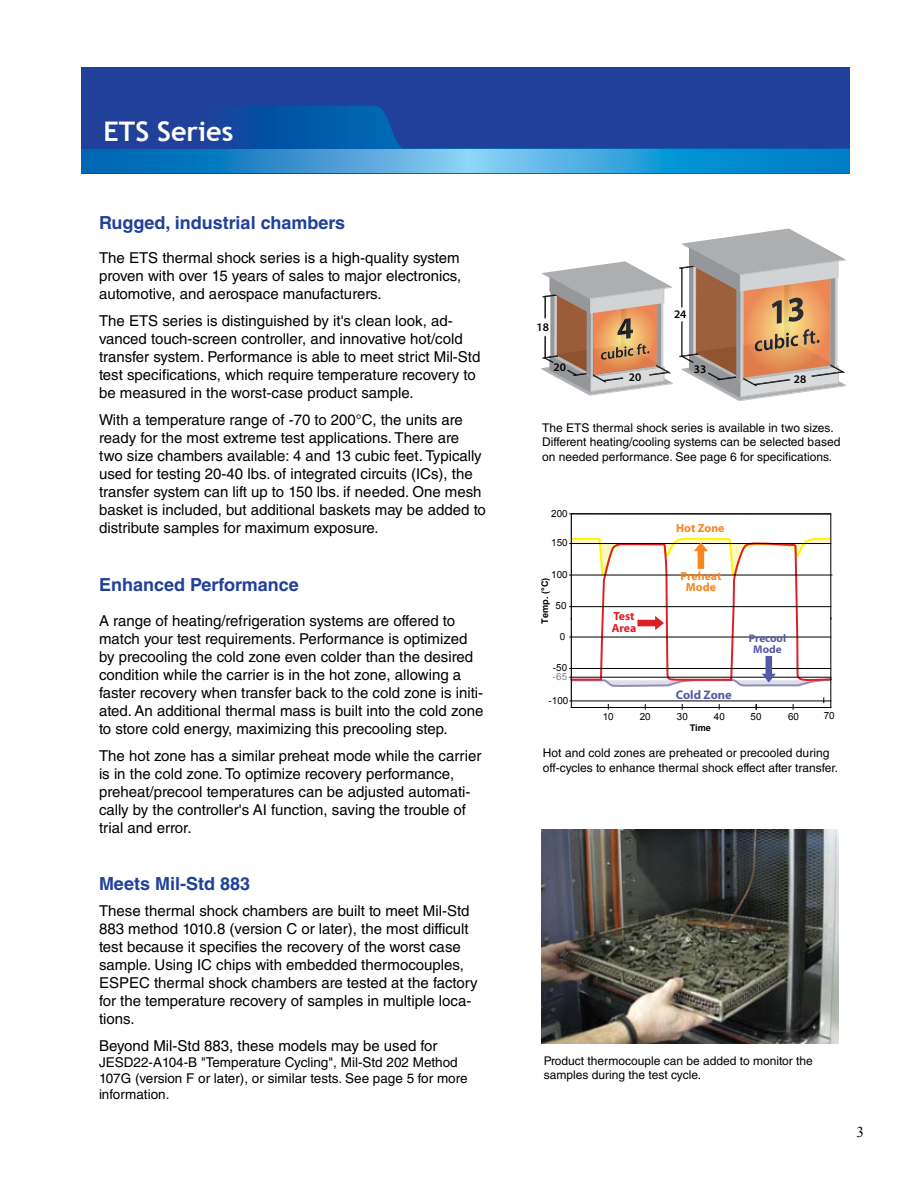
<style>
.page{position:relative;width:918px;height:1188px;background:#fff}
.page>*{position:absolute;margin:0;border:0;box-sizing:border-box;transform-origin:0 0}
.t1{font:700 27px "Trebuchet MS";color:#fff}
.t2{font:700 18px "Helvetica LT Std";color:#21409a}
.t3{font:15px/18px "Helvetica LT Std";color:#000}
.t4{font:15px "Times New Roman";color:#000}
.t5{font:13.5px/16.2px "Helvetica LT Std";color:#000}
.t6{font:700 12.45px "Myriad Pro";color:#555aa8}
.t7{font:12px/14.4px "Helvetica LT Std";color:#000}
.t8{font:700 11.85px/11.1px "Myriad Pro";color:#f6861f;text-align:center}
.t9{font:700 11.85px/11.1px "Myriad Pro";letter-spacing:-.005em;color:#dd1f26}
.t10{font:600 11.55px "Myriad Pro";color:#000}
.t11{font:700 11.1px/11.1px "Myriad Pro";color:#555aa8;text-align:center}
.t12{font:9.9px/8.7px "Arial";color:#010101}
.t13{font:9.9px "Arial";color:#000}
.t14{font:700 9.15px "Arial";color:#010101}
.t15{font:700 9.15px "Arial";color:#000}
</style>
<div class="page">
<div style="left:81px;top:68px;width:769px;height:106px;background:#21409a"></div>
<svg style="left:81px;top:106px;width:769px;height:68px"></svg>
<svg style="left:81px;top:150px;width:769px;height:1px"></svg>
<svg style="left:81px;top:153px;width:769px;height:1px"></svg>
<svg style="left:81px;top:156px;width:769px;height:1px"></svg>
<svg style="left:81px;top:159px;width:769px;height:1px"></svg>
<svg style="left:81px;top:162px;width:769px;height:1px"></svg>
<svg style="left:81px;top:165px;width:769px;height:1px"></svg>
<svg style="left:81px;top:168px;width:769px;height:1px"></svg>
<svg style="left:81px;top:171px;width:769px;height:1px"></svg>
<svg style="left:569px;top:513px;width:263px;height:143px"></svg>
<hr style="left:571px;top:701px;width:260px;height:1px;background:#010101">
<hr style="left:571px;top:606px;width:260px;height:1px;background:#010101">
<hr style="left:571px;top:514px;width:260px;height:1px;background:#000">
<hr style="left:831px;top:514px;width:1px;height:193px;background:#000">
<hr style="left:571px;top:707px;width:260px;height:1px;background:#000">
<hr style="left:571px;top:514px;width:1px;height:193px;background:#000">
<hr style="left:571px;top:637px;width:260px;height:1px;background:#010101">
<svg style="left:569px;top:656px;width:263px;height:31px"></svg>
<svg style="left:569px;top:530px;width:264px;height:50px"></svg>
<svg style="left:637px;top:616px;width:27px;height:14px"></svg>
<img style="left:542px;top:829px;width:296px;height:214px">
<svg style="left:541px;top:261px;width:132px;height:135px"></svg>
<svg style="left:679px;top:229px;width:167px;height:172px"></svg>
<h1 class="t1" style="left:104px;top:114px;width:131px">ETS Series</h1>
<p class="t2" style="left:99px;top:212px;width:248px">Rugged, industrial chambers</p>
<p class="t3" style="left:99px;top:249px;width:364px;text-align:justify">The ETS thermal shock series is a high-quality system proven with over 15 years of sales to major electronics, automotive, and aerospace manufacturers.</p>
<p class="t3" style="left:99px;top:312px;width:383px">The ETS series is distinguished by it's clean look, ad&shy;vanced touch-screen controller, and innovative hot/cold transfer system. Performance is able to meet strict Mil-Std test specifications, which require temperature recovery to be measured in the worst-case product sample.</p>
<p class="t3" style="left:99px;top:411px;width:388px">With a temperature range of -70 to 200°C, the units are ready for the most extreme test applications. There are two size chambers available: 4 and 13 cubic feet. Typically used for testing 20-40 lbs. of integrated circuits (ICs), the transfer system can lift up to 150 lbs. if needed. One mesh basket is included, but additional baskets may be added to distribute samples for maximum exposure.</p>
<p class="t2" style="left:99px;top:574px;width:201px">Enhanced Performance</p>
<p class="t3" style="left:99px;top:611px;width:386px">A range of heating/refrigeration systems are offered to match your test requirements. Performance is optimized by precooling the cold zone even colder than the desired condition while the carrier is in the hot zone, allowing a faster recovery when transfer back to the cold zone is initi&shy;ated. An additional thermal mass is built into the cold zone to store cold energy, maximizing this precooling step.</p>
<p class="t3" style="left:99px;top:746px;width:384px">The hot zone has a similar preheat mode while the carrier is in the cold zone. To optimize recovery performance, preheat/precool temperatures can be adjusted automati&shy;cally by the controller's AI function, saving the trouble of trial and error.</p>
<p class="t2" style="left:99px;top:873px;width:153px">Meets Mil-Std 883</p>
<p class="t3" style="left:99px;top:901px;width:380px">These thermal shock chambers are built to meet Mil-Std 883 method 1010.8 (version C or later), the most difficult test because it specifies the recovery of the worst case sample. Using IC chips with embedded thermocouples, ESPEC thermal shock chambers are tested at the factory for the temperature recovery of samples in multiple loca&shy;tions.</p>
<p class="t3" style="left:99px;top:1036px;width:340px">Beyond Mil-Std 883, these models may be used for</p>
<p class="t5" style="left:99px;top:1054px;width:370px">JESD22-A104-B "Temperature Cycling", Mil-Std 202 Method<br>107G (version F or later), or similar tests. See page 5 for more information.</p>
<p class="t10" style="left:536px;top:320px;width:14px">18</p>
<p class="t10" style="left:554px;top:360px;width:14px">20</p>
<p class="t10" style="left:629px;top:370px;width:14px">20</p>
<p class="t10" style="left:674px;top:306px;width:14px">24</p>
<p class="t10" style="left:694px;top:361px;width:14px">33</p>
<p class="t10" style="left:794px;top:372px;width:14px">28</p>
<p class="t7" style="left:542px;top:421px;width:300px">The ETS thermal shock series is available in two sizes.<br>Different heating/cooling systems can be selected based on needed performance. See page 6 for specifications.</p>
<p class="t12" style="left:551px;top:509px;width:18px">200</p>
<p class="t12" style="left:551px;top:539px;width:18px">150</p>
<p class="t12" style="left:551px;top:570px;width:18px">100</p>
<p class="t14" style="left:539px;top:624px;width:47px;rotate:-90deg">Temp. (°C)</p>
<p class="t12" style="left:556px;top:602px;width:12px">50</p>
<p class="t12" style="left:560px;top:632px;width:7px">0</p>
<p class="t12" style="left:553px;top:664px;width:16px">-50 -65</p>
<p class="t12" style="left:549px;top:696px;width:21px">-100</p>
<p class="t8" style="left:676px;top:522px;width:50px">Hot Zone</p>
<p class="t9" style="left:612px;top:610px;width:26px">Test<br>Area</p>
<p class="t8" style="left:680px;top:570px;width:42px">Preheat<br>Mode</p>
<p class="t6" style="left:676px;top:687px;width:57px">Cold Zone</p>
<p class="t11" style="left:749px;top:633px;width:39px">Precool<br>Mode</p>
<p class="t13" style="left:603px;top:710px;width:12px">10</p>
<p class="t13" style="left:640px;top:710px;width:12px">20</p>
<p class="t13" style="left:677px;top:710px;width:12px">30</p>
<p class="t13" style="left:714px;top:710px;width:12px">40</p>
<p class="t13" style="left:751px;top:710px;width:12px">50</p>
<p class="t13" style="left:788px;top:710px;width:12px">60</p>
<p class="t13" style="left:824px;top:709px;width:12px">70</p>
<p class="t15" style="left:690px;top:722px;width:23px">Time</p>
<p class="t7" style="left:543px;top:746px;width:297px">Hot and cold zones are preheated or precooled during off-cycles to enhance thermal shock effect after transfer.</p>
<p class="t7" style="left:544px;top:1053px;width:271px">Product thermocouple can be added to monitor the samples during the test cycle.</p>
<p class="t4" style="left:856px;top:1122px;width:9px">3</p>
</div>
